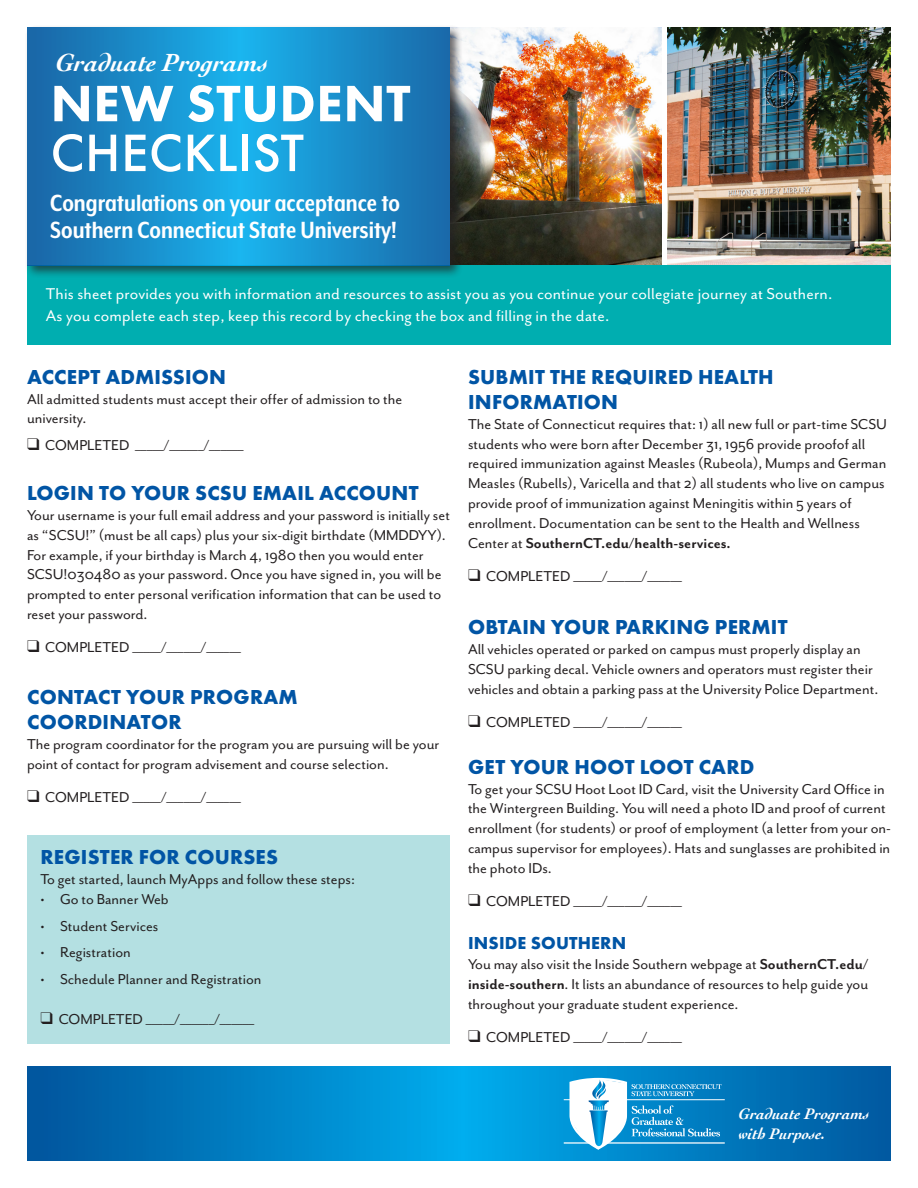
<style>
.page{position:relative;width:918px;height:1188px;background:#fff}
.page>*{position:absolute;margin:0;border:0;box-sizing:border-box;transform-origin:0 0}
.t1{font:500 54.6px "Futura PT";letter-spacing:.01em;color:#fff}
.t2{font:800 53.1px "Futura PT";letter-spacing:.01em;color:#fff}
.t3{font:700 27px/27px "Mr Eaves XL Mod Nar OT";color:#fff}
.t4{font:italic 700 25.95px "Cochin";color:#fff}
.t5{font:700 21px/25.2px "Futura PT";letter-spacing:.01em;color:#0155a5}
.t6{font:18px/21.6px "Mr Eaves San OT";letter-spacing:.01em;color:#fff}
.t7{font:700 18px "Futura PT";letter-spacing:.01em;color:#0155a5}
.t8{font:16.5px/19.8px "Mr Eaves San OT";color:#231f20}
.t9{font:italic 700 16.05px/19.2px "Cochin";color:#fff}
.s1{font-weight:700}
</style>
<div class="page">
<img style="left:668px;top:27px;width:223px;height:238px">
<img style="left:464px;top:27px;width:198px;height:238px">
<svg style="left:27px;top:1066px;width:864px;height:95px;background:#007fc3"></svg>
<hr style="left:564px;top:1099px;width:161px;height:1px;background:#fff">
<hr style="left:564px;top:1142px;width:161px;height:2px;background:#fff">
<svg style="left:570px;top:1078px;width:152px;height:72px"></svg>
<div style="left:27px;top:265px;width:864px;height:80px;background:#00aeb0"></div>
<div style="left:27px;top:835px;width:423px;height:209px;background:#b4e0e2"></div>
<div style="left:24px;top:24px;width:440px;height:255px;background:#231f20;opacity:.75"></div>
<svg style="left:27px;top:27px;width:423px;height:238px;background:#1a8cc9"></svg>
<p class="t4" style="left:56px;top:45px;width:214px">Graduate Programs</p>
<p class="t2" style="left:51px;top:70px;width:362px">NEW STUDENT</p>
<p class="t1" style="left:51px;top:120px;width:255px">CHECKLIST</p>
<p class="t3" style="left:50px;top:189px;width:351px">Congratulations on your acceptance to<br>Southern Connecticut State University!</p>
<p class="t6" style="left:46px;top:283px;width:788px">This sheet provides you with information and resources to assist you as you continue your collegiate journey at Southern.<br>As you complete each step, keep this record by checking the box and filling in the date.</p>
<p class="t5" style="left:27px;top:364px;width:201px">ACCEPT ADMISSION</p>
<p class="t8" style="left:27px;top:389px;width:377px">All admitted students must accept their offer of admission to the university.</p>
<p class="t8" style="left:27px;top:435px;width:218px">❑ COMPLETED _____/______/______</p>
<p class="t5" style="left:27px;top:480px;width:393px">LOGIN TO YOUR SCSU EMAIL ACCOUNT</p>
<p class="t8" style="left:27px;top:505px;width:424px">Your username is your full email address and your password is initially set as “SCSU!” (must be all caps) plus your six-digit birthdate (MMDDYY).<br>For example, if your birthday is March 4, 1980 then you would enter SCSU!030480 as your password. Once you have signed in, you will be prompted to enter personal verification information that can be used to reset your password.</p>
<p class="t8" style="left:27px;top:638px;width:215px">❑ COMPLETED _____/______/______</p>
<p class="t5" style="left:27px;top:684px;width:272px">CONTACT YOUR PROGRAM<br>COORDINATOR</p>
<p class="t8" style="left:27px;top:735px;width:414px">The program coordinator for the program you are pursuing will be your point of contact for program advisement and course selection.</p>
<p class="t8" style="left:27px;top:788px;width:215px">❑ COMPLETED _____/______/______</p>
<p class="t5" style="left:41px;top:844px;width:239px">REGISTER FOR COURSES</p>
<p class="t8" style="left:40px;top:870px;width:316px">To get started, launch MyApps and follow these steps:</p>
<p class="t8" style="left:40px;top:889px;width:130px">• Go to Banner Web</p>
<p class="t8" style="left:40px;top:916px;width:120px">• Student Services</p>
<p class="t8" style="left:40px;top:942px;width:92px">• Registration</p>
<p class="t8" style="left:40px;top:969px;width:223px">• Schedule Planner and Registration</p>
<p class="t8" style="left:40px;top:1009px;width:215px">❑ COMPLETED _____/______/______</p>
<p class="t5" style="left:468px;top:364px;width:307px">SUBMIT THE REQUIRED HEALTH<br>INFORMATION</p>
<p class="t8" style="left:468px;top:414px;width:421px">The State of Connecticut requires that: 1) all new full or part-time SCSU students who were born after December 31, 1956 provide proofof all required immunization against Measles (Rubeola), Mumps and German Measles (Rubells), Varicella and that 2) all students who live on campus provide proof of immunization against Meningitis within 5 years of enrollment. Documentation can be sent to the Health and Wellness Center at <span class="s1">SouthernCT.edu/health-services.</span></p>
<p class="t8" style="left:468px;top:566px;width:215px">❑ COMPLETED _____/______/______</p>
<p class="t5" style="left:468px;top:614px;width:321px">OBTAIN YOUR PARKING PERMIT</p>
<p class="t8" style="left:468px;top:640px;width:412px">All vehicles operated or parked on campus must properly display an<br>SCSU parking decal. Vehicle owners and operators must register their vehicles and obtain a parking pass at the University Police Department.</p>
<p class="t8" style="left:468px;top:712px;width:215px">❑ COMPLETED _____/______/______</p>
<p class="t5" style="left:468px;top:754px;width:288px">GET YOUR HOOT LOOT CARD</p>
<p class="t8" style="left:468px;top:779px;width:424px">To get your SCSU Hoot Loot ID Card, visit the University Card Office in the Wintergreen Building. You will need a photo ID and proof of current enrollment (for students) or proof of employment (a letter from your on&shy;campus supervisor for employees). Hats and sunglasses are prohibited in the photo IDs.</p>
<p class="t8" style="left:468px;top:892px;width:215px">❑ COMPLETED _____/______/______</p>
<p class="t7" style="left:468px;top:932px;width:160px">INSIDE SOUTHERN</p>
<p class="t8" style="left:468px;top:955px;width:402px;text-align:justify">You may also visit the Inside Southern webpage at <span class="s1">SouthernCT.edu/ inside-southern</span>. It lists an abundance of resources to help guide you throughout your graduate student experience.</p>
<p class="t8" style="left:468px;top:1027px;width:215px">❑ COMPLETED _____/______/______</p>
<p class="t9" style="left:739px;top:1104px;width:132px">Graduate Programs with Purpose.</p>
</div>
